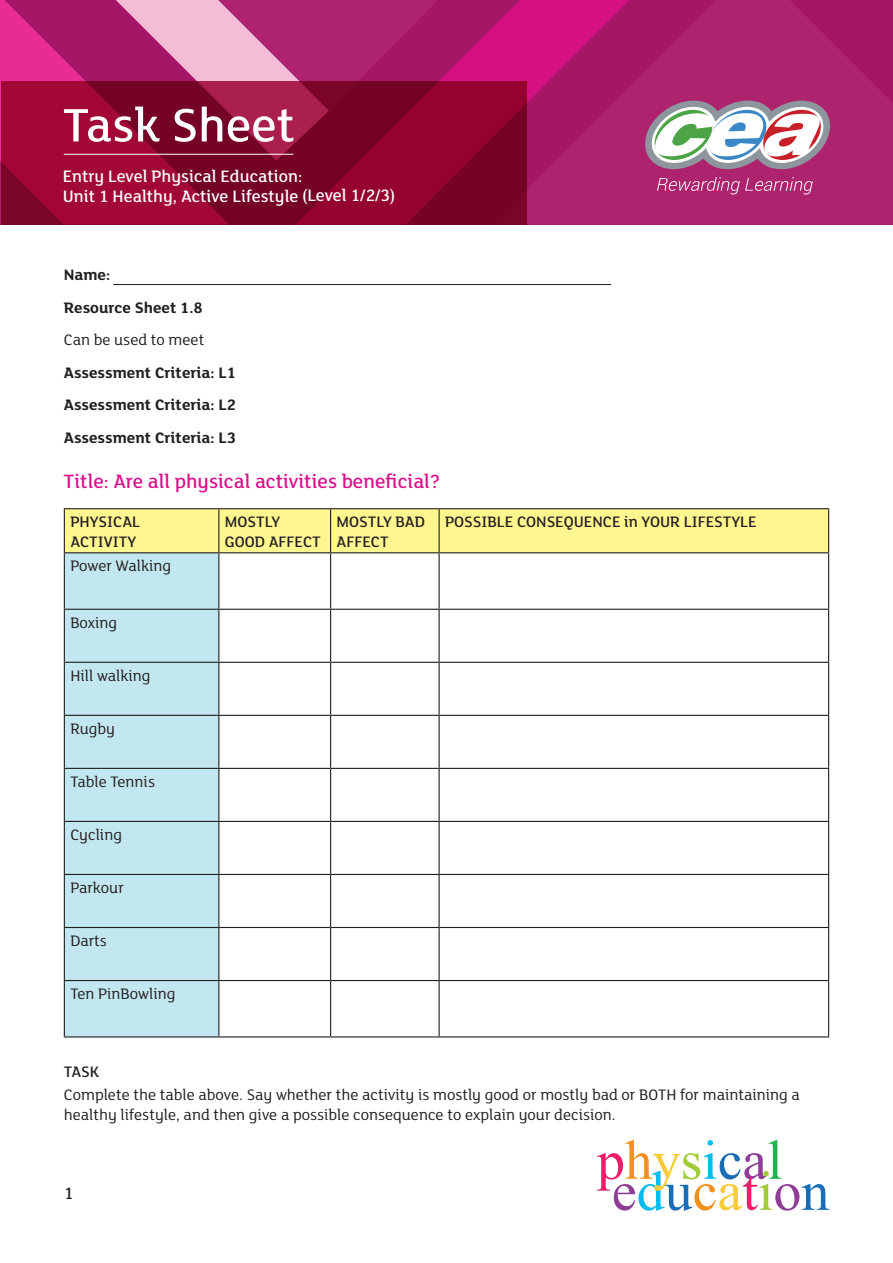
<style>
.page{position:relative;width:893px;height:1263px;background:#fff}
.page>*{position:absolute;margin:0;border:0;box-sizing:border-box;transform-origin:0 0}
.t1{font:500 51px "FS Lola";color:#fff}
.Title_Heading{font:500 21px "FS Lola";color:#dc108a}
.t2{font:500 18px/19.5px "FS Lola";color:#fff}
.t3{font:500 18px "FS Lola";color:#231f20}
.Body{font:16.5px/19.5px "FS Lola";color:#231f20}
.Heading_2{font:700 16.5px "FS Lola";color:#231f20}
.Body-2{font:500 16.5px "FS Lola";color:#231f20}
.tabs_regular{font:16.5px "FS Lola";color:#231f20}
.Tabs_Medium{font:500 16.5px "FS Lola";color:#231f20}
</style>
<div class="page">
<svg style="left:663px;top:0;width:230px;height:224px;background:#ac206c"></svg>
<svg style="left:0;top:0;width:82px;height:137px;background:#c9227f"></svg>
<svg style="left:471px;top:0;width:192px;height:224px;background:#b4196f"></svg>
<svg style="left:82px;top:0;width:389px;height:81px;background:#bd4686"></svg>
<svg style="left:1px;top:81px;width:525px;height:143px;background:#8c062f"></svg>
<svg style="left:657px;top:177px;width:156px;height:17px;background:#ba4584"></svg>
<svg style="left:645px;top:101px;width:185px;height:69px"></svg>
<hr style="left:64px;top:154px;width:229px;height:1px;background:#fff">
<svg style="left:597px;top:1140px;width:232px;height:70px"></svg>
<div style="left:65px;top:509px;width:763px;height:43px;background:#fff690"></div>
<div style="left:65px;top:553px;width:153px;height:483px;background:#c3e7f0"></div>
<hr style="left:64px;top:508px;width:155px;height:1px;background:#231f20">
<hr style="left:64px;top:509px;width:1px;height:43px;background:#231f20">
<hr style="left:219px;top:508px;width:112px;height:1px;background:#231f20">
<hr style="left:218px;top:509px;width:1px;height:43px;background:#231f20">
<hr style="left:331px;top:508px;width:108px;height:1px;background:#231f20">
<hr style="left:330px;top:509px;width:1px;height:43px;background:#231f20">
<hr style="left:439px;top:508px;width:390px;height:1px;background:#231f20">
<hr style="left:439px;top:509px;width:1px;height:43px;background:#231f20">
<hr style="left:828px;top:509px;width:1px;height:43px;background:#231f20">
<hr style="left:64px;top:552px;width:155px;height:1px;background:#231f20">
<hr style="left:64px;top:553px;width:1px;height:56px;background:#231f20">
<hr style="left:219px;top:552px;width:112px;height:1px;background:#231f20">
<hr style="left:218px;top:553px;width:1px;height:56px;background:#231f20">
<hr style="left:331px;top:552px;width:108px;height:1px;background:#231f20">
<hr style="left:330px;top:553px;width:1px;height:56px;background:#231f20">
<hr style="left:439px;top:552px;width:390px;height:1px;background:#231f20">
<hr style="left:439px;top:553px;width:1px;height:56px;background:#231f20">
<hr style="left:828px;top:553px;width:1px;height:56px;background:#231f20">
<hr style="left:64px;top:609px;width:155px;height:1px;background:#231f20">
<hr style="left:64px;top:610px;width:1px;height:52px;background:#231f20">
<hr style="left:219px;top:609px;width:112px;height:1px;background:#231f20">
<hr style="left:218px;top:610px;width:1px;height:52px;background:#231f20">
<hr style="left:331px;top:609px;width:108px;height:1px;background:#231f20">
<hr style="left:330px;top:610px;width:1px;height:52px;background:#231f20">
<hr style="left:439px;top:609px;width:390px;height:1px;background:#231f20">
<hr style="left:439px;top:610px;width:1px;height:52px;background:#231f20">
<hr style="left:828px;top:610px;width:1px;height:52px;background:#231f20">
<hr style="left:64px;top:662px;width:155px;height:1px;background:#231f20">
<hr style="left:64px;top:663px;width:1px;height:52px;background:#231f20">
<hr style="left:219px;top:662px;width:112px;height:1px;background:#231f20">
<hr style="left:218px;top:663px;width:1px;height:52px;background:#231f20">
<hr style="left:331px;top:662px;width:108px;height:1px;background:#231f20">
<hr style="left:330px;top:663px;width:1px;height:52px;background:#231f20">
<hr style="left:439px;top:662px;width:390px;height:1px;background:#231f20">
<hr style="left:439px;top:663px;width:1px;height:52px;background:#231f20">
<hr style="left:828px;top:663px;width:1px;height:52px;background:#231f20">
<hr style="left:64px;top:715px;width:155px;height:1px;background:#231f20">
<hr style="left:64px;top:716px;width:1px;height:52px;background:#231f20">
<hr style="left:219px;top:715px;width:112px;height:1px;background:#231f20">
<hr style="left:218px;top:716px;width:1px;height:52px;background:#231f20">
<hr style="left:331px;top:715px;width:108px;height:1px;background:#231f20">
<hr style="left:330px;top:716px;width:1px;height:52px;background:#231f20">
<hr style="left:439px;top:715px;width:390px;height:1px;background:#231f20">
<hr style="left:439px;top:716px;width:1px;height:52px;background:#231f20">
<hr style="left:828px;top:716px;width:1px;height:52px;background:#231f20">
<hr style="left:64px;top:768px;width:155px;height:1px;background:#231f20">
<hr style="left:64px;top:769px;width:1px;height:52px;background:#231f20">
<hr style="left:219px;top:768px;width:112px;height:1px;background:#231f20">
<hr style="left:218px;top:769px;width:1px;height:52px;background:#231f20">
<hr style="left:331px;top:768px;width:108px;height:1px;background:#231f20">
<hr style="left:330px;top:769px;width:1px;height:52px;background:#231f20">
<hr style="left:439px;top:768px;width:390px;height:1px;background:#231f20">
<hr style="left:439px;top:769px;width:1px;height:52px;background:#231f20">
<hr style="left:828px;top:769px;width:1px;height:52px;background:#231f20">
<hr style="left:64px;top:821px;width:155px;height:1px;background:#231f20">
<hr style="left:64px;top:822px;width:1px;height:52px;background:#231f20">
<hr style="left:219px;top:821px;width:112px;height:1px;background:#231f20">
<hr style="left:218px;top:822px;width:1px;height:52px;background:#231f20">
<hr style="left:331px;top:821px;width:108px;height:1px;background:#231f20">
<hr style="left:330px;top:822px;width:1px;height:52px;background:#231f20">
<hr style="left:439px;top:821px;width:390px;height:1px;background:#231f20">
<hr style="left:439px;top:822px;width:1px;height:52px;background:#231f20">
<hr style="left:828px;top:822px;width:1px;height:52px;background:#231f20">
<hr style="left:64px;top:874px;width:155px;height:1px;background:#231f20">
<hr style="left:64px;top:875px;width:1px;height:52px;background:#231f20">
<hr style="left:219px;top:874px;width:112px;height:1px;background:#231f20">
<hr style="left:218px;top:875px;width:1px;height:52px;background:#231f20">
<hr style="left:331px;top:874px;width:108px;height:1px;background:#231f20">
<hr style="left:330px;top:875px;width:1px;height:52px;background:#231f20">
<hr style="left:439px;top:874px;width:390px;height:1px;background:#231f20">
<hr style="left:439px;top:875px;width:1px;height:52px;background:#231f20">
<hr style="left:828px;top:875px;width:1px;height:52px;background:#231f20">
<hr style="left:64px;top:927px;width:155px;height:1px;background:#231f20">
<hr style="left:64px;top:928px;width:1px;height:52px;background:#231f20">
<hr style="left:219px;top:927px;width:112px;height:1px;background:#231f20">
<hr style="left:218px;top:928px;width:1px;height:52px;background:#231f20">
<hr style="left:331px;top:927px;width:108px;height:1px;background:#231f20">
<hr style="left:330px;top:928px;width:1px;height:52px;background:#231f20">
<hr style="left:439px;top:927px;width:390px;height:1px;background:#231f20">
<hr style="left:439px;top:928px;width:1px;height:52px;background:#231f20">
<hr style="left:828px;top:928px;width:1px;height:52px;background:#231f20">
<hr style="left:64px;top:980px;width:155px;height:1px;background:#231f20">
<hr style="left:64px;top:981px;width:1px;height:55px;background:#231f20">
<hr style="left:219px;top:980px;width:112px;height:1px;background:#231f20">
<hr style="left:218px;top:981px;width:1px;height:55px;background:#231f20">
<hr style="left:331px;top:980px;width:108px;height:1px;background:#231f20">
<hr style="left:330px;top:981px;width:1px;height:55px;background:#231f20">
<hr style="left:439px;top:980px;width:390px;height:1px;background:#231f20">
<hr style="left:439px;top:981px;width:1px;height:55px;background:#231f20">
<hr style="left:828px;top:981px;width:1px;height:55px;background:#231f20">
<hr style="left:64px;top:1036px;width:155px;height:1px;background:#231f20">
<hr style="left:219px;top:1036px;width:112px;height:1px;background:#231f20">
<hr style="left:331px;top:1036px;width:108px;height:1px;background:#231f20">
<hr style="left:439px;top:1036px;width:390px;height:1px;background:#231f20">
<hr style="left:113px;top:284px;width:498px;height:1px;background:#231f20">
<h1 class="t1" style="left:63px;top:92px;width:234px">Task Sheet</h1>
<p class="t2" style="left:63px;top:166px;width:334px">Entry Level Physical Education:<br>Unit 1 Healthy, Active Lifestyle (Level 1/2/3)</p>
<p class="Heading_2" style="left:64px;top:264px;width:48px">Name:</p>
<p class="Heading_2" style="left:64px;top:296px;width:141px">Resource Sheet 1.8</p>
<p class="tabs_regular" style="left:64px;top:329px;width:142px">Can be used to meet</p>
<p class="Heading_2" style="left:64px;top:361px;width:174px">Assessment Criteria: L1</p>
<p class="Heading_2" style="left:64px;top:393px;width:174px">Assessment Criteria: L2</p>
<p class="Heading_2" style="left:64px;top:426px;width:174px">Assessment Criteria: L3</p>
<p class="Title_Heading" style="left:64px;top:467px;width:378px">Title: Are all physical activities beneficial?</p>
<p class="Body-2" style="left:70px;top:511px;width:71px">PHYSICAL</p>
<p class="Body-2" style="left:70px;top:530px;width:67px">ACTIVITY</p>
<p class="Body-2" style="left:445px;top:511px;width:313px">POSSIBLE CONSEQUENCE in YOUR LIFESTYLE</p>
<p class="Body-2" style="left:225px;top:511px;width:57px">MOSTLY</p>
<p class="Body-2" style="left:225px;top:530px;width:97px">GOOD AFFECT</p>
<p class="Body-2" style="left:337px;top:511px;width:90px">MOSTLY BAD</p>
<p class="Body-2" style="left:337px;top:530px;width:54px">AFFECT</p>
<p class="Body" style="left:70px;top:555px;width:102px">Power Walking</p>
<p class="Body" style="left:70px;top:612px;width:48px">Boxing</p>
<p class="Body" style="left:70px;top:665px;width:82px">Hill walking</p>
<p class="Body" style="left:70px;top:718px;width:46px">Rugby</p>
<p class="Body" style="left:70px;top:771px;width:86px">Table Tennis</p>
<p class="Body" style="left:70px;top:824px;width:53px">Cycling</p>
<p class="Body" style="left:70px;top:877px;width:55px">Parkour</p>
<p class="Body" style="left:70px;top:930px;width:38px">Darts</p>
<p class="Body" style="left:70px;top:983px;width:107px">Ten PinBowling</p>
<p class="Tabs_Medium" style="left:64px;top:1060px;width:37px">TASK</p>
<p class="Body" style="left:64px;top:1084px;width:738px">Complete the table above. Say whether the activity is mostly good or mostly bad or BOTH for maintaining a healthy lifestyle, and then give a possible consequence to explain your decision.</p>
<p class="t3" style="left:64px;top:1182px;width:11px">1</p>
</div>
